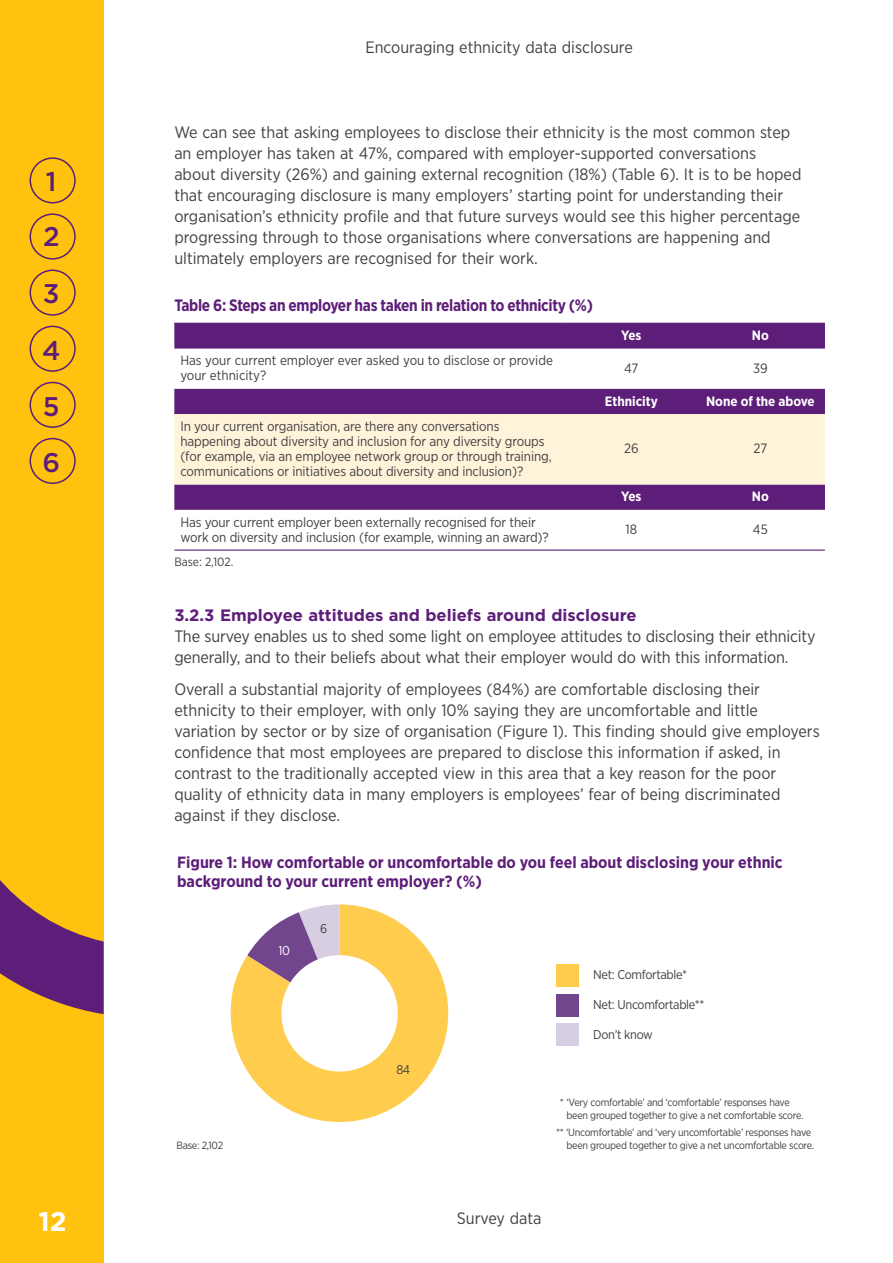
<style>
.page{position:relative;width:893px;height:1263px;background:#fff}
.page>*{position:absolute;margin:0;border:0;box-sizing:border-box;transform-origin:0 0}
.t1{font:500 27px/56.1px "Gotham";color:#5d1e79}
.t2{font:700 27px "Gotham";color:#fff}
.B_body{font:16.5px/21px "Gotham Narrow";color:#414042}
.Table_head{font:700 16.5px "Gotham Narrow";letter-spacing:-.02em;color:#5d1e79;scale:.95 1}
.Subhead_1{font:700 16.5px "Gotham";color:#5d1e79}
.t3{font:700 16.2px/19.2px "Gotham Narrow";color:#5d1e79}
.Table_text{font:13.5px/15px "Gotham Narrow";letter-spacing:-.01em;color:#414042}
.Table_text-2{font:700 13.5px "Gotham Narrow";color:#fff}
.t4{font:12.75px "Gotham Narrow";letter-spacing:-.025em;color:#414042}
.t5{font:12.75px "Gotham Narrow";color:#fff}
.Table_text-3{font:12px "Gotham Narrow";color:#414042}
.t6{font:10.5px/13.5px "Gotham Narrow";letter-spacing:-.025em;color:#414042}
.s1{color:#fff}
</style>
<div class="page">
<div style="left:0;top:0;width:104px;height:1263px;background:#ffc20e"></div>
<svg style="left:0;top:880px;width:104px;height:134px"></svg>
<div style="left:30px;top:157px;width:46px;height:46px;border:2px solid #5d1e79;border-radius:50%"></div>
<div style="left:30px;top:213px;width:46px;height:47px;border:2px solid #5d1e79;border-radius:50%"></div>
<div style="left:30px;top:270px;width:46px;height:46px;border:2px solid #5d1e79;border-radius:50%"></div>
<div style="left:30px;top:326px;width:46px;height:46px;border:2px solid #5d1e79;border-radius:50%"></div>
<div style="left:30px;top:382px;width:46px;height:46px;border:2px solid #5d1e79;border-radius:50%"></div>
<div style="left:30px;top:438px;width:46px;height:46px;border:2px solid #5d1e79;border-radius:50%"></div>
<svg style="left:174px;top:324px;width:651px;height:186px;fill:#5d1e79"></svg>
<div style="left:174px;top:414px;width:651px;height:70px;background:#fff3da"></div>
<hr style="left:174px;top:323px;width:393px;height:1px;background:#5d1e79">
<hr style="left:567px;top:323px;width:129px;height:1px;background:#5d1e79">
<hr style="left:696px;top:323px;width:129px;height:1px;background:#5d1e79">
<hr style="left:174px;top:549px;width:393px;height:2px;background:#5d1e79">
<hr style="left:567px;top:549px;width:129px;height:2px;background:#5d1e79">
<hr style="left:696px;top:549px;width:129px;height:2px;background:#5d1e79">
<svg style="left:231px;top:904px;width:217px;height:218px;fill:#ffcc4e"></svg>
<div style="left:281px;top:955px;width:117px;height:116px;background:#fff;border-radius:50%"></div>
<div style="left:556px;top:964px;width:23px;height:23px;background:#ffcc4e"></div>
<div style="left:556px;top:1023px;width:23px;height:23px;background:#d7cee2"></div>
<div style="left:556px;top:994px;width:23px;height:23px;background:#72468c"></div>
<h1 class="t1" style="left:43px;top:154px;width:18px;line-height:54.6px">1<br>2</h1>
<h1 class="t1" style="left:42px;top:265px;width:20px;text-align:justify">3<br>4<br>5<br>6</h1>
<h1 class="t2" style="left:39px;top:1204px;width:30px">12</h1>
<p class="B_body" style="left:365px;top:36px;width:269px">Encouraging ethnicity data disclosure</p>
<p class="B_body" style="left:174px;top:121px;width:629px">We can see that asking employees to disclose their ethnicity is the most common step an employer has taken at 47%, compared with employer-supported conversations about diversity (26%) and gaining external recognition (18%) (Table 6). It is to be hoped that encouraging disclosure is many employers’ starting point for understanding their organisation’s ethnicity profile and that future surveys would see this higher percentage progressing through to those organisations where conversations are happening and ultimately employers are recognised for their work.</p>
<h4 class="Table_head" style="left:174px;top:294px;width:442px">Table 6: Steps an employer has taken in relation to ethnicity (%)</h4>
<p class="Table_text-2" style="left:621px;top:327px;width:22px">Yes</p>
<p class="Table_text-2" style="left:752px;top:327px;width:19px">No</p>
<p class="Table_text" style="left:180px;top:353px;width:374px">Has your current employer ever asked you to disclose or provide your ethnicity?</p>
<p class="Table_text" style="left:624px;top:360px;width:16px">47</p>
<p class="Table_text" style="left:753px;top:360px;width:16px">39</p>
<p class="Table_text-2" style="left:605px;top:392px;width:55px">Ethnicity</p>
<p class="Table_text-2" style="left:706px;top:392px;width:110px">None of the above</p>
<p class="Table_text" style="left:180px;top:418px;width:373px">In your current organisation, are there any conversations happening about diversity and inclusion for any diversity groups (for example, via an employee network group or through training, communications or initiatives about diversity and inclusion)?</p>
<p class="Table_text" style="left:624px;top:441px;width:16px">26</p>
<p class="Table_text" style="left:753px;top:441px;width:15px">27</p>
<p class="Table_text-2" style="left:621px;top:488px;width:22px">Yes</p>
<p class="Table_text-2" style="left:752px;top:488px;width:19px">No</p>
<p class="Table_text" style="left:180px;top:514px;width:370px">Has your current employer been externally recognised for their work on diversity and inclusion (for example, winning an award)?</p>
<p class="Table_text" style="left:625px;top:522px;width:13px">18</p>
<p class="Table_text" style="left:753px;top:522px;width:16px">45</p>
<p class="Table_text-3" style="left:174px;top:555px;width:61px">Base: 2,102.</p>
<h2 class="Subhead_1" style="left:174px;top:604px;width:464px">3.2.3 Employee attitudes and beliefs around disclosure</h2>
<p class="B_body" style="left:174px;top:625px;width:643px">The survey enables us to shed some light on employee attitudes to disclosing their ethnicity generally, and to their beliefs about what their employer would do with this information.</p>
<p class="B_body" style="left:174px;top:678px;width:647px">Overall a substantial majority of employees (84%) are comfortable disclosing their ethnicity to their employer, with only 10% saying they are uncomfortable and little variation by sector or by size of organisation (Figure 1). This finding should give employers confidence that most employees are prepared to disclose this information if asked, in contrast to the traditionally accepted view in this area that a key reason for the poor quality of ethnicity data in many employers is employees’ fear of being discriminated against if they disclose.</p>
<p class="t3" style="left:177px;top:853px;width:607px">Figure 1: How comfortable or uncomfortable do you feel about disclosing your ethnic background to your current employer? (%)</p>
<p class="t5" style="left:279px;top:942px;width:13px">10</p>
<p class="t4" style="left:320px;top:920px;width:9px">6</p>
<p class="t6" style="left:176px;top:1139px;width:48px">Base: 2,102</p>
<p class="t4" style="left:396px;top:1061px;width:15px">84</p>
<p class="t4" style="left:593px;top:966px;width:95px">Net: Comfortable*</p>
<p class="t4" style="left:593px;top:996px;width:113px">Net: Uncomfortable**</p>
<p class="t4" style="left:593px;top:1026px;width:61px">Don’t know</p>
<p class="t6" style="left:566px;top:1095px;width:238px;text-indent:-10px"><span class="s1">*</span>* ‘Very comfortable’ and ‘comfortable’ responses have been grouped together to give a net comfortable score.</p>
<p class="t6" style="left:556px;top:1125px;width:260px;text-align:right">** ‘Uncomfortable’ and ‘very uncomfortable’ responses have been grouped together to give a net uncomfortable score.</p>
<p class="B_body" style="left:457px;top:1207px;width:86px">Survey data</p>
</div>
